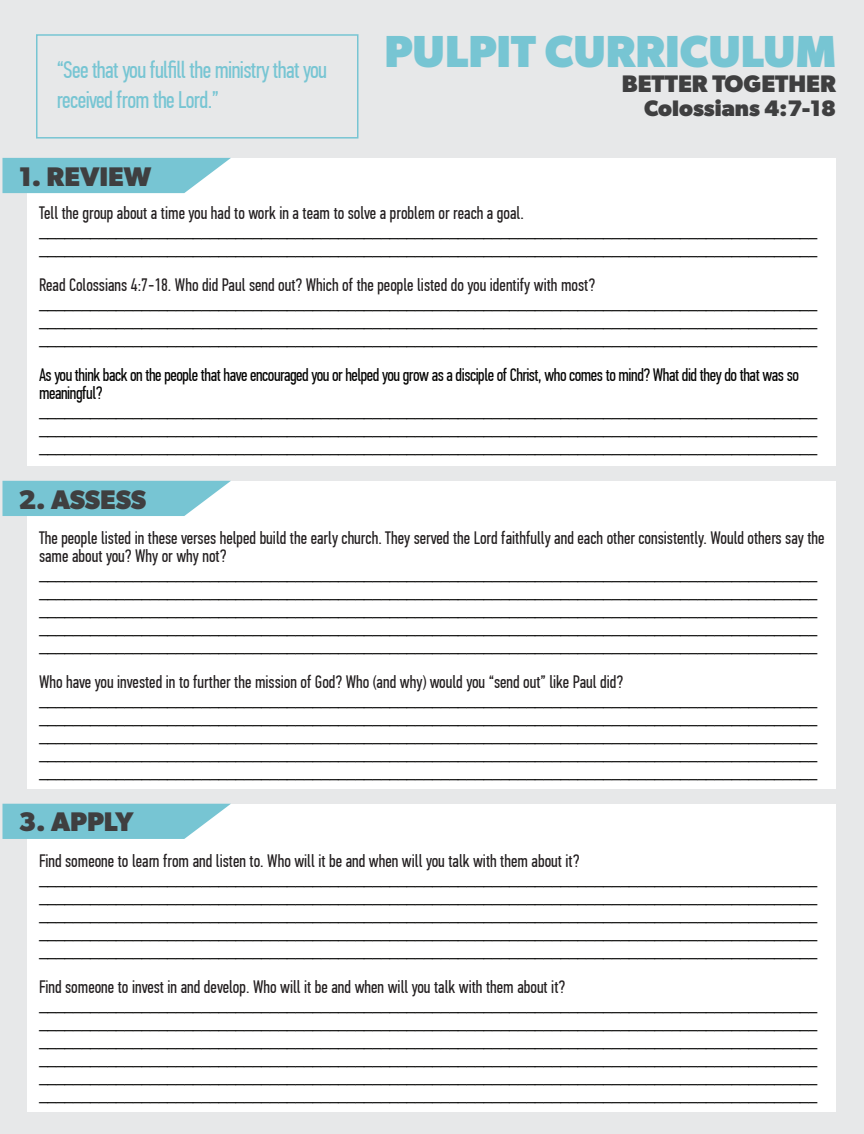
<style>
.page{position:relative;width:864px;height:1134px;background:#e7e8e9}
.page>*{position:absolute;margin:0;border:0;box-sizing:border-box;transform-origin:0 0}
.t1{font:700 45px "Gibson";color:#77c5d3}
.t2{font:700 27px "Gibson";color:#3f3f40}
.t3{font:24px/30px "PF Din Text Comp Pro";letter-spacing:-.025em;color:#77c5d3}
.t4{font:700 24px "Gibson";color:#3f3f40}
.t5{font:700 22.5px "Gibson";color:#3f3f40}
.t6{font:18px/18px "PF Din Text Comp Pro";letter-spacing:-.025em;color:#050504;text-align:justify}
.t7{font:18px/18px "PF Din Text Comp Pro";color:#231f20}
</style>
<div class="page">
<div style="left:28px;top:804px;width:808px;height:307px;background:#fff"></div>
<div style="left:28px;top:481px;width:808px;height:308px;background:#fff"></div>
<div style="left:36px;top:34px;width:322px;height:105px;border:2px solid #77c5d3"></div>
<div style="left:28px;top:159px;width:808px;height:307px;background:#fff"></div>
<svg style="left:3px;top:158px;width:228px;height:35px;background:#84cad7"></svg>
<svg style="left:3px;top:481px;width:228px;height:35px;background:#84cad7"></svg>
<svg style="left:3px;top:804px;width:228px;height:35px;background:#85cbd7"></svg>
<h3 class="t3" style="left:57px;top:55px;width:272px">“See that you fulfill the ministry that you received from the Lord.”</h3>
<h2 class="t2" style="left:18px;top:160px;width:135px">1. REVIEW</h2>
<h1 class="t1" style="left:385px;top:25px;width:453px">PULPIT CURRICULUM</h1>
<h3 class="t4" style="left:622px;top:69px;width:216px">BETTER TOGETHER</h3>
<p class="t5" style="left:644px;top:94px;width:193px">Colossians 4:7-18</p>
<p class="t7" style="left:39px;top:204px;width:486px">Tell the group about a time you had to work in a team to solve a problem or reach a goal.</p>
<p class="t6" style="left:39px;top:222px;width:780px">___________________________________________________________________________________________ ___________________________________________________________________________________________</p>
<p class="t7" style="left:39px;top:276px;width:558px">Read Colossians 4:7-18. Who did Paul send out? Which of the people listed do you identify with most?</p>
<p class="t6" style="left:39px;top:294px;width:780px">___________________________________________________________________________________________ ___________________________________________________________________________________________ ___________________________________________________________________________________________</p>
<p class="t6" style="left:39px;top:366px;width:780px;text-align:left">As you think back on the people that have encouraged you or helped you grow as a disciple of Christ, who comes to mind? What did they do that was so meaningful? ___________________________________________________________________________________________ ___________________________________________________________________________________________ ___________________________________________________________________________________________</p>
<h2 class="t2" style="left:18px;top:483px;width:129px">2. ASSESS</h2>
<p class="t7" style="left:39px;top:529px;width:787px">The people listed in these verses helped build the early church. They served the Lord faithfully and each other consistently. Would others say the same about you? Why or why not?</p>
<p class="t6" style="left:39px;top:565px;width:780px">___________________________________________________________________________________________ ___________________________________________________________________________________________ ___________________________________________________________________________________________ ___________________________________________________________________________________________ ___________________________________________________________________________________________</p>
<p class="t7" style="left:39px;top:673px;width:586px">Who have you invested in to further the mission of God? Who (and why) would you “send out” like Paul did?</p>
<p class="t6" style="left:39px;top:691px;width:780px">___________________________________________________________________________________________ ___________________________________________________________________________________________ ___________________________________________________________________________________________ ___________________________________________________________________________________________ ___________________________________________________________________________________________</p>
<h2 class="t2" style="left:18px;top:806px;width:117px">3. APPLY</h2>
<p class="t7" style="left:39px;top:852px;width:542px">Find someone to learn from and listen to. Who will it be and when will you talk with them about it?</p>
<p class="t6" style="left:39px;top:870px;width:780px">___________________________________________________________________________________________ ___________________________________________________________________________________________ ___________________________________________________________________________________________ ___________________________________________________________________________________________ ___________________________________________________________________________________________</p>
<p class="t7" style="left:39px;top:978px;width:528px">Find someone to invest in and develop. Who will it be and when will you talk with them about it?</p>
<p class="t6" style="left:39px;top:996px;width:780px">___________________________________________________________________________________________ ___________________________________________________________________________________________ ___________________________________________________________________________________________ ___________________________________________________________________________________________ ___________________________________________________________________________________________ ___________________________________________________________________________________________</p>
</div>
